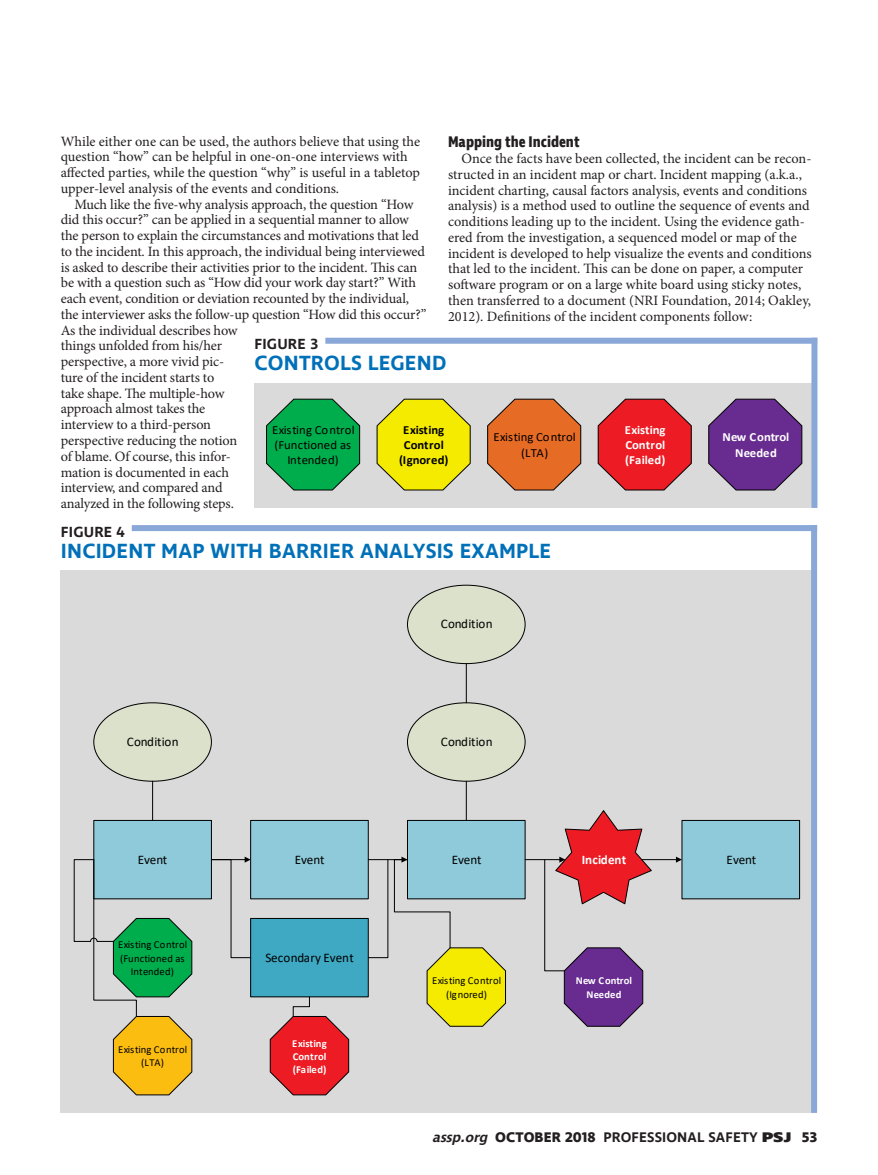
<style>
.page{position:relative;width:878px;height:1175px;background:#fff}
.page>*{position:absolute;margin:0;border:0;box-sizing:border-box;transform-origin:0 0}
.t1{font:600 21px "Ingra";letter-spacing:.01em;color:#0070b9}
.t2{font:700 15.75px "Ingra Cd";color:#231f20}
.t3{font:600 15px "Ingra";letter-spacing:.01em;color:#231f20}
.t4{font:14.25px/15.8px "Minion Pro";letter-spacing:-.005em;color:#231f20}
.t5{font:600 14.25px "Ingra";letter-spacing:.01em;color:#231f20}
.t6{font:13.05px "Calibri";color:#000}
.t7{font:700 13.05px "Calibri";letter-spacing:.02em;color:#fff}
.t8{font:12.45px/15.3px "Calibri";letter-spacing:.005em;color:#000;text-align:center}
.t9{font:700 12.45px/15.3px "Calibri";letter-spacing:-.005em;color:#fff;text-align:justify}
.t10{font:700 12.45px/15.3px "Calibri";letter-spacing:-.005em;color:#000;text-align:center}
.t11{font:10.65px/13px "Calibri";letter-spacing:.01em;color:#000;text-align:center}
.t12{font:700 10.65px/13px "Calibri";color:#fff;text-align:justify}
.s1{font-style:italic}
.s2{font-weight:700}
.s3{font-weight:800}
</style>
<div class="page">
<div style="left:254px;top:383px;width:563px;height:125px;background:#dbdadb"></div>
<div style="left:325px;top:338px;width:492px;height:6px;background:#89a8d7"></div>
<div style="left:811px;top:338px;width:6px;height:170px;background:#89a8d7"></div>
<svg style="left:487px;top:398px;width:94px;height:93px"></svg>
<svg style="left:597px;top:398px;width:95px;height:93px"></svg>
<svg style="left:376px;top:398px;width:95px;height:93px"></svg>
<svg style="left:266px;top:398px;width:94px;height:93px"></svg>
<svg style="left:708px;top:398px;width:94px;height:93px"></svg>
<div style="left:61px;top:570px;width:756px;height:542px;background:#dbdadb"></div>
<div style="left:132px;top:525px;width:685px;height:6px;background:#89a8d7"></div>
<div style="left:811px;top:525px;width:6px;height:587px;background:#89a8d7"></div>
<div style="left:94px;top:820px;width:117px;height:78px;background:#8fcada"></div>
<div style="left:93px;top:820px;width:119px;height:79px;border:1px solid #000"></div>
<div style="left:251px;top:820px;width:117px;height:78px;background:#8fcada"></div>
<div style="left:250px;top:820px;width:118px;height:79px;border:1px solid #000"></div>
<div style="left:407px;top:820px;width:118px;height:78px;background:#8fcada"></div>
<div style="left:407px;top:820px;width:118px;height:79px;border:1px solid #000"></div>
<div style="left:682px;top:820px;width:117px;height:78px;background:#8fcada"></div>
<div style="left:681px;top:820px;width:119px;height:79px;border:1px solid #000"></div>
<div style="left:94px;top:703px;width:117px;height:78px;background:#dbe1cb;border-radius:50%"></div>
<div style="left:407px;top:703px;width:118px;height:78px;background:#dbe1cb;border-radius:50%"></div>
<div style="left:407px;top:585px;width:118px;height:78px;background:#dbe1cb;border-radius:50%"></div>
<hr style="left:525px;top:859px;width:35px;height:1px;background:#000">
<hr style="left:641px;top:859px;width:35px;height:1px;background:#000">
<svg style="left:676px;top:856px;width:6px;height:6px"></svg>
<div style="left:251px;top:918px;width:117px;height:78px;background:#3fa9c3"></div>
<div style="left:250px;top:918px;width:118px;height:79px;border:1px solid #000"></div>
<svg style="left:210px;top:856px;width:41px;height:102px"></svg>
<hr style="left:152px;top:781px;width:1px;height:39px;background:#000">
<hr style="left:466px;top:663px;width:1px;height:40px;background:#000">
<hr style="left:466px;top:781px;width:1px;height:39px;background:#000">
<svg style="left:544px;top:810px;width:108px;height:217px"></svg>
<svg style="left:73px;top:858px;width:120px;height:237px"></svg>
<svg style="left:269px;top:996px;width:80px;height:99px"></svg>
<svg style="left:367px;top:856px;width:139px;height:171px"></svg>
<p class="t4" style="left:61px;top:133px;width:361px">While either one can be used, the authors believe that using the question “how” can be helpful in one-on-one interviews with affected parties, while the question “why” is useful in a tabletop upper-level analysis of the events and conditions.</p>
<p class="t4" style="left:61px;top:196px;width:367px;text-indent:13px">Much like the five-why analysis approach, the question “How did this occur?” can be applied in a sequential manner to allow the person to explain the circumstances and motivations that led to the incident. In this approach, the individual being interviewed is asked to describe their activities prior to the incident. This can be with a question such as “How did your work day start?” With each event, condition or deviation recounted by the individual, the interviewer asks the follow-up question “How did this occur?” As the individual describes how<br>things unfolded from his/her<br>perspective, a more vivid pic-<br>ture of the incident starts to<br>take shape. The multiple-how<br>approach almost takes the<br>interview to a third-person<br>perspective reducing the notion<br>of blame. Of course, this infor-<br>mation is documented in each<br>interview, and compared and<br>analyzed in the following steps.</p>
<p class="t2" style="left:448px;top:132px;width:133px">Mapping the Incident</p>
<p class="t4" style="left:448px;top:151px;width:365px;text-indent:13px">Once the facts have been collected, the incident can be recon&shy;structed in an incident map or chart. Incident mapping (a.k.a., incident charting, causal factors analysis, events and conditions analysis) is a method used to outline the sequence of events and conditions leading up to the incident. Using the evidence gath&shy;ered from the investigation, a sequenced model or map of the incident is developed to help visualize the events and conditions that led to the incident. This can be done on paper, a computer software program or on a large white board using sticky notes, then transferred to a document (NRI Foundation, 2014; Oakley, 2012). Definitions of the incident components follow:</p>
<p class="t3" style="left:254px;top:335px;width:66px">FIGURE 3</p>
<h1 class="t1" style="left:254px;top:350px;width:193px">CONTROLS LEGEND</h1>
<p class="t8" style="left:272px;top:421px;width:84px">Existing Control (Functioned as<br>Intended)</p>
<p class="t9" style="left:722px;top:429px;width:69px;text-align:center">New Control<br>Needed</p>
<p class="t10" style="left:399px;top:421px;width:51px">Existing<br>Control (Ignored)</p>
<p class="t8" style="left:493px;top:429px;width:84px">Existing Control (LTA)</p>
<p class="t9" style="left:624px;top:421px;width:42px">Existing Control (Failed)</p>
<p class="t3" style="left:61px;top:522px;width:65px">FIGURE 4</p>
<h1 class="t1" style="left:61px;top:537px;width:491px">INCIDENT MAP WITH BARRIER ANALYSIS EXAMPLE</h1>
<p class="t6" style="left:441px;top:615px;width:53px">Condition</p>
<p class="t6" style="left:127px;top:732px;width:53px">Condition</p>
<p class="t6" style="left:441px;top:732px;width:53px">Condition</p>
<p class="t6" style="left:138px;top:850px;width:31px">Event</p>
<p class="t6" style="left:295px;top:850px;width:31px">Event</p>
<p class="t6" style="left:451px;top:850px;width:31px">Event</p>
<p class="t7" style="left:582px;top:850px;width:46px">Incident</p>
<p class="t6" style="left:726px;top:850px;width:31px">Event</p>
<p class="t11" style="left:118px;top:938px;width:71px">Existing Control (Functioned as<br>Intended)</p>
<p class="t11" style="left:118px;top:1042px;width:71px">Existing Control (LTA)</p>
<p class="t6" style="left:265px;top:948px;width:90px">Secondary Event</p>
<p class="t12" style="left:292px;top:1036px;width:36px">Existing Control (Failed)</p>
<p class="t11" style="left:432px;top:974px;width:71px">Existing Control (Ignored)</p>
<p class="t12" style="left:575px;top:974px;width:58px;text-align:center">New Control<br>Needed</p>
<p class="t5" style="left:432px;top:1128px;width:386px"><span class="s1">assp.org</span> <span class="s2">OCTOBER 2018</span> PROFESSIONAL SAFETY <span class="s3">PSJ</span> <span class="s2">53</span></p>
</div>
